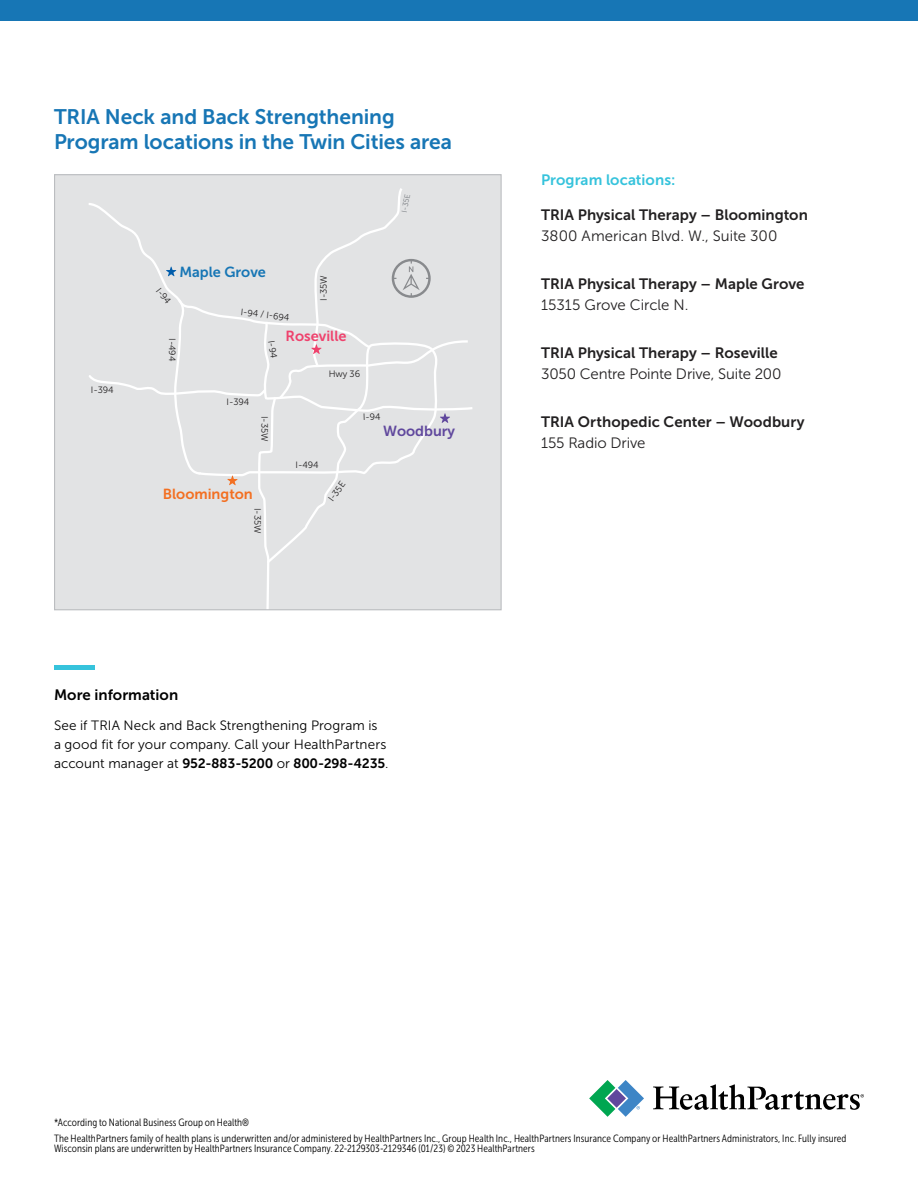
<style>
.page{position:relative;width:918px;height:1188px;background:#fff}
.page>*{position:absolute;margin:0;border:0;box-sizing:border-box;transform-origin:0 0}
.Flyer_H2__Subhead_1{font:21px/25.2px "Museo Sans 700";letter-spacing:-.005em;color:#1776b5}
.Flyer_Tip_Callout_BO{font:15px/21px "Museo Sans 700";letter-spacing:.005em;color:#222021}
.Flyer_Tip_Callout_BO-2{font:15px/21px "Museo Sans 300";letter-spacing:-.015em;color:#222021}
.Flyer_H3__Subhead_2{font:15px "Museo Sans 700";color:#36c3dc}
.Flyer_H3__Subhead_2-2{font:15px "Museo Sans 700";color:#000}
.t1{font:14.55px "Museo Sans 700";color:#f36f21}
.t2{font:14.55px "Museo Sans 700";color:#1776b5}
.t3{font:14.55px "Museo Sans 700";color:#ef426d}
.t4{font:14.55px "Museo Sans 700";color:#60489d}
.Flyer_CTA{font:13.5px/18.9px "Museo Sans 300";letter-spacing:.01em;color:#000}
.Legal_Job__Asterisk{font:10.5px/10.5px "Museo Sans Cond 300";letter-spacing:.01em;color:#000}
.t5{font:9.15px "Museo Sans 300";letter-spacing:-.01em;color:#222021}
.t6{font:7.65px "Museo Sans 300";color:#797d82}
.s1{font-family:"Museo Sans 700"}
.s2{font-family:"Museo Sans 300"}
</style>
<div class="page">
<div style="left:0;top:0;width:918px;height:20px;background:#1776b5"></div>
<hr style="left:54px;top:665px;width:40px;height:4px;background:#36c3dc">
<svg style="left:589px;top:1080px;width:55px;height:37px"></svg>
<svg style="left:653px;top:1084px;width:211px;height:26px"></svg>
<div style="left:55px;top:175px;width:446px;height:435px;background:#e2e3e4"></div>
<svg style="left:89px;top:188px;width:384px;height:420px"></svg>
<h2 class="Flyer_H2__Subhead_1" style="left:54px;top:104px;width:400px">TRIA Neck and Back Strengthening<br>Program locations in the Twin Cities area</h2>
<p class="t5" style="left:91px;top:385px;width:24px">I-394</p>
<p class="t2" style="left:179px;top:264px;width:88px">Maple Grove</p>
<p class="t5" style="left:319px;top:301px;width:27px;rotate:-90deg">I-35W</p>
<p class="t3" style="left:285px;top:328px;width:63px">Roseville</p>
<p class="t5" style="left:162px;top:286px;width:19px;rotate:52deg">I-94</p>
<p class="t5" style="left:241px;top:307px;width:51px;rotate:7deg">I-94 / I-694</p>
<p class="t5" style="left:177px;top:338px;width:25px;rotate:90deg">I-494</p>
<p class="t5" style="left:276px;top:340px;width:19px;rotate:81deg">I-94</p>
<p class="t5" style="left:227px;top:397px;width:24px">I-394</p>
<p class="t5" style="left:329px;top:369px;width:33px">Hwy 36</p>
<p class="t6" style="left:400px;top:211px;width:20px;rotate:-79deg">I-35E</p>
<p class="t5" style="left:270px;top:416px;width:27px;rotate:90deg">I-35W</p>
<p class="t1" style="left:163px;top:486px;width:92px">Bloomington</p>
<p class="t5" style="left:262px;top:508px;width:27px;rotate:90deg">I-35W</p>
<p class="t5" style="left:296px;top:460px;width:25px">I-494</p>
<p class="t5" style="left:326px;top:497px;width:24px;rotate:-54deg">I-35E</p>
<p class="t5" style="left:363px;top:412px;width:19px;rotate:-2deg">I-94</p>
<p class="t4" style="left:383px;top:422px;width:74px">Woodbury</p>
<h3 class="Flyer_H3__Subhead_2-2" style="left:54px;top:687px;width:126px">More information</h3>
<p class="Flyer_CTA" style="left:54px;top:716px;width:336px">See if TRIA Neck and Back Strengthening Program is<br>a good fit for your company. Call your HealthPartners account manager at <span class="s1">952-883-5200</span> or <span class="s1">800-298-4235</span>.</p>
<h3 class="Flyer_H3__Subhead_2" style="left:541px;top:172px;width:136px">Program locations:</h3>
<p class="Flyer_Tip_Callout_BO" style="left:541px;top:204px;width:268px">TRIA Physical Therapy – Bloomington<br><span class="s2">3800 American Blvd. W., Suite 300</span></p>
<p class="Flyer_Tip_Callout_BO" style="left:541px;top:273px;width:265px">TRIA Physical Therapy – Maple Grove<br><span class="s2">15315 Grove Circle N.</span></p>
<p class="Flyer_Tip_Callout_BO-2" style="left:541px;top:342px;width:242px"><span class="s1">TRIA Physical Therapy – Roseville<br></span>3050 Centre Pointe Drive, Suite 200</p>
<p class="Flyer_Tip_Callout_BO" style="left:541px;top:411px;width:265px">TRIA Orthopedic Center – Woodbury<br><span class="s2">155 Radio Drive</span></p>
<p class="Legal_Job__Asterisk" style="left:54px;top:1117px;width:197px">*According to National Business Group on Health®</p>
<p class="Legal_Job__Asterisk" style="left:54px;top:1133px;width:794px">The HealthPartners family of health plans is underwritten and/or administered by HealthPartners Inc., Group Health Inc., HealthPartners Insurance Company or HealthPartners Administrators, Inc. Fully insured<br>Wisconsin plans are underwritten by HealthPartners Insurance Company. 22-2129303-2129346 (01/23) © 2023 HealthPartners</p>
</div>
